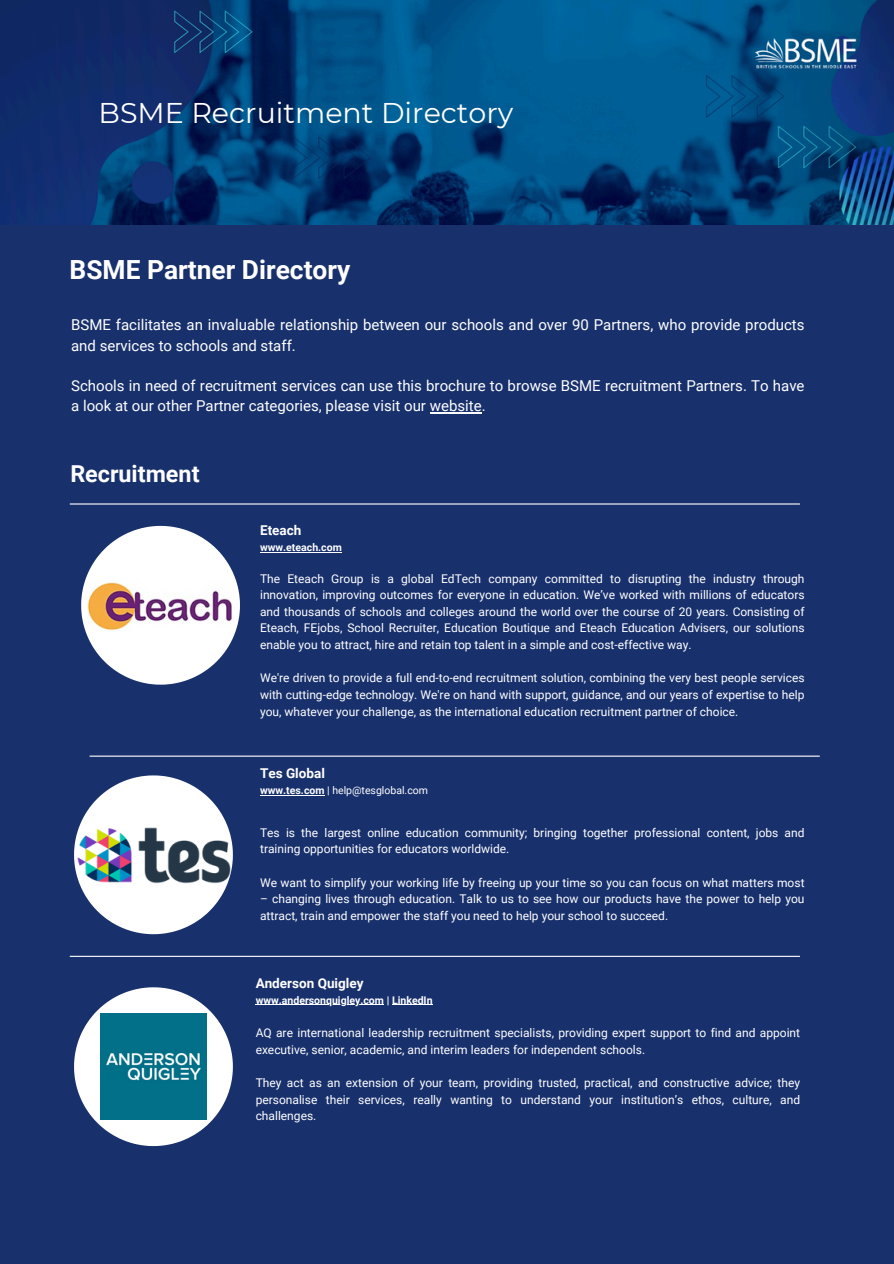
<style>
.page{position:relative;width:894px;height:1264px;background:#fff}
.page>*{position:absolute;margin:0;border:0;box-sizing:border-box;transform-origin:0 0}
.t1{font:28.5px "Montserrat";color:#fff}
.t2{font:700 26.4px "Roboto";color:#fff}
.t3{font:700 23.4px "Roboto";color:#fff}
.t4{font:15px/20.2px "Roboto";color:#fff}
.t5{font:700 13.5px "Roboto";color:#fff}
.t6{font:12px/16.6px "Roboto";color:#fff}
.t7{font:700 10.5px "Roboto";color:#fff}
.t8{font:10.5px "Roboto";color:#fff}
.s1{font-weight:700}
</style>
<div class="page">
<div style="left:0;top:0;width:893px;height:1263px;background:#18306c"></div>
<hr style="left:70px;top:503px;width:729px;height:1px;background:#fff">
<hr style="left:70px;top:955px;width:729px;height:1px;background:#fff">
<img style="left:0;top:0;width:893px;height:224px">
<svg style="left:74px;top:775px;width:159px;height:159px"></svg>
<svg style="left:81px;top:526px;width:159px;height:158px"></svg>
<hr style="left:429px;top:412px;width:52px;height:2px;background:#fff">
<hr style="left:260px;top:552px;width:82px;height:1px;background:#fff">
<img style="left:86px;top:580px;width:149px;height:52px">
<hr style="left:260px;top:794px;width:64px;height:1px;background:#fff">
<img style="left:77px;top:826px;width:153px;height:57px">
<hr style="left:255px;top:1004px;width:129px;height:1px;background:#fff">
<hr style="left:392px;top:1004px;width:40px;height:1px;background:#fff">
<hr style="left:90px;top:755px;width:729px;height:1px;background:#fff">
<svg style="left:74px;top:987px;width:159px;height:159px"></svg>
<img style="left:100px;top:1013px;width:106px;height:106px">
<h4 class="t1" style="left:98px;top:95px;width:416px">BSME Recruitment Directory</h4>
<p class="t2" style="left:70px;top:254px;width:282px">BSME Partner Directory</p>
<h2 class="t4" style="left:71px;top:315px;width:734px">BSME facilitates an invaluable relationship between our schools and over 90 Partners, who provide products and services to schools and staff.</h2>
<h1 class="t4" style="left:71px;top:376px;width:734px">Schools in need of recruitment services can use this brochure to browse BSME recruitment Partners. To have a look at our other Partner categories, please visit our website.</h1>
<h4 class="t3" style="left:70px;top:460px;width:131px">Recruitment</h4>
<h3 class="t5" style="left:260px;top:522px;width:43px">Eteach</h3>
<h3 class="t7" style="left:260px;top:541px;width:83px">www.eteach.com</h3>
<p class="t6" style="left:260px;top:570px;width:546px;text-align:justify">The Eteach Group is a global EdTech company committed to disrupting the industry through innovation, improving outcomes for everyone in education. We’ve worked with millions of educators and thousands of schools and colleges around the world over the course of 20 years. Consisting of Eteach, FEjobs, School Recruiter, Education Boutique and Eteach Education Advisers, our solutions enable you to attract, hire and retain top talent in a simple and cost-effective way.</p>
<p class="t6" style="left:260px;top:670px;width:546px;text-align:justify">We're driven to provide a full end-to-end recruitment solution, combining the very best people services with cutting-edge technology. We're on hand with support, guidance, and our years of expertise to help you, whatever your challenge, as the international education recruitment partner of choice.</p>
<p class="t5" style="left:260px;top:765px;width:66px">Tes Global</p>
<h6 class="t8" style="left:260px;top:784px;width:169px"><span class="s1">www.tes.com</span> | help@tesglobal.com</h6>
<h5 class="t6" style="left:260px;top:824px;width:546px">Tes is the largest online education community; bringing together professional content, jobs and training opportunities for educators worldwide.</h5>
<h5 class="t6" style="left:260px;top:874px;width:546px">We want to simplify your working life by freeing up your time so you can focus on what matters most</h5>
<h5 class="t6" style="left:260px;top:891px;width:546px">– changing lives through education. Talk to us to see how our products have the power to help you attract, train and empower the staff you need to help your school to succeed.</h5>
<p class="t5" style="left:255px;top:975px;width:109px">Anderson Quigley</p>
<p class="t7" style="left:255px;top:993px;width:178px">www.andersonquigley.com | LinkedIn</p>
<p class="t6" style="left:255px;top:1024px;width:546px">AQ are international leadership recruitment specialists, providing expert support to find and appoint</p>
<p class="t6" style="left:255px;top:1041px;width:391px">executive, senior, academic, and interim leaders for independent schools.</p>
<p class="t6" style="left:255px;top:1074px;width:546px">They act as an extension of your team, providing trusted, practical, and constructive advice; they</p>
<p class="t6" style="left:255px;top:1091px;width:546px">personalise their services, really wanting to understand your institution’s ethos, culture, and challenges.</p>
</div>
